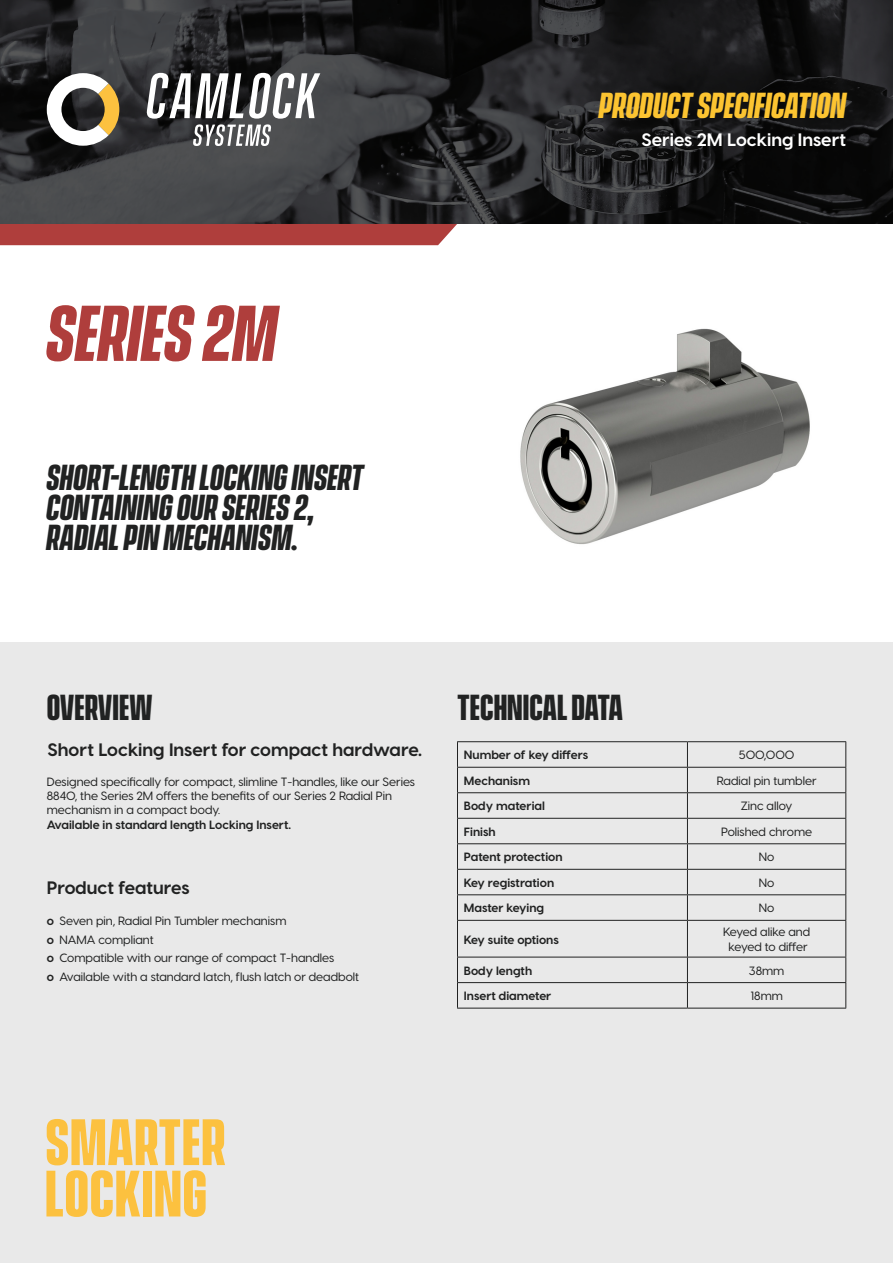
<style>
.page{position:relative;width:893px;height:1263px;background:#fff}
.page>*{position:absolute;margin:0;border:0;box-sizing:border-box;transform-origin:0 0}
.Product_name__large{font:italic 700 72px "Vanguard CF";color:#af3e3c}
.Product_specificatio{font:italic 700 33px/30px "Vanguard CF";color:#212222}
.Sub-heading{font:700 33px "Vanguard CF";color:#212222}
.Product_specificatio-2{font:italic 700 33px "Vanguard CF";color:#fcc431}
.Introduction{font:700 18px "Visby CF";color:#212222}
.Introduction-2{font:700 18px "Visby CF";color:#fff}
.Body_copy{font:500 12px/14.4px "Visby CF";color:#212222}
.Table_text_-_left_co{font:700 12px "Visby CF";color:#212222}
.Table_text_-_right_c{font:500 12px/14.4px "Visby CF";color:#212222;text-align:center}
.Body_copy-2{font:700 12px "Visby CF";color:#212222}
.s1{font-weight:700}
</style>
<div class="page">
<div style="left:0;top:642px;width:893px;height:621px;background:#e9e9e9"></div>
<img style="left:520px;top:328px;width:290px;height:216px">
<svg style="left:0;top:0;width:893px;height:224px;background:#252527"></svg>
<svg style="left:46px;top:1119px;width:179px;height:98px"></svg>
<svg style="left:47px;top:73px;width:72px;height:73px"></svg>
<svg style="left:146px;top:73px;width:174px;height:73px"></svg>
<div style="left:0;top:224px;width:457px;height:21px;background:#af3e3c"></div>
<hr style="left:457px;top:767px;width:230px;height:1px;background:#212222">
<hr style="left:687px;top:767px;width:159px;height:1px;background:#212222">
<hr style="left:457px;top:792px;width:230px;height:1px;background:#212222">
<hr style="left:687px;top:792px;width:159px;height:1px;background:#212222">
<hr style="left:457px;top:818px;width:230px;height:1px;background:#212222">
<hr style="left:687px;top:818px;width:159px;height:1px;background:#212222">
<hr style="left:457px;top:843px;width:230px;height:1px;background:#212222">
<hr style="left:687px;top:843px;width:159px;height:1px;background:#212222">
<hr style="left:457px;top:869px;width:230px;height:1px;background:#212222">
<hr style="left:687px;top:869px;width:159px;height:1px;background:#212222">
<hr style="left:457px;top:894px;width:230px;height:1px;background:#212222">
<hr style="left:687px;top:894px;width:159px;height:1px;background:#212222">
<svg style="left:687px;top:742px;width:1px;height:178px"></svg>
<hr style="left:457px;top:920px;width:230px;height:1px;background:#212222">
<hr style="left:687px;top:920px;width:159px;height:1px;background:#212222">
<hr style="left:687px;top:921px;width:1px;height:36px;background:#212222">
<hr style="left:457px;top:957px;width:230px;height:1px;background:#212222">
<hr style="left:687px;top:957px;width:159px;height:1px;background:#212222">
<hr style="left:457px;top:982px;width:230px;height:1px;background:#212222">
<hr style="left:687px;top:982px;width:159px;height:1px;background:#212222">
<svg style="left:687px;top:957px;width:1px;height:51px"></svg>
<hr style="left:457px;top:1008px;width:230px;height:1px;background:#212222">
<hr style="left:687px;top:1008px;width:159px;height:1px;background:#212222">
<hr style="left:457px;top:741px;width:230px;height:1px;background:#212222">
<hr style="left:687px;top:741px;width:159px;height:1px;background:#212222">
<svg style="left:457px;top:742px;width:1px;height:178px"></svg>
<svg style="left:845px;top:742px;width:1px;height:178px"></svg>
<hr style="left:457px;top:921px;width:1px;height:36px;background:#212222">
<hr style="left:845px;top:921px;width:1px;height:36px;background:#212222">
<svg style="left:457px;top:957px;width:1px;height:51px"></svg>
<svg style="left:845px;top:957px;width:1px;height:51px"></svg>
<p class="Product_specificatio-2" style="left:599px;top:86px;width:248px">PRODUCT SPECIFICATION</p>
<p class="Introduction-2" style="left:641px;top:128px;width:206px">Series 2M Locking Insert</p>
<p class="Product_name__large" style="left:47px;top:292px;width:233px">SERIES 2M</p>
<p class="Product_specificatio" style="left:47px;top:464px;width:319px">SHORT-LENGTH LOCKING INSERT</p>
<p class="Product_specificatio" style="left:47px;top:494px;width:270px">CONTAINING OUR SERIES 2,<br>RADIAL PIN MECHANISM.</p>
<p class="Sub-heading" style="left:47px;top:688px;width:107px">OVERVIEW</p>
<p class="Introduction" style="left:48px;top:738px;width:376px">Short Locking Insert for compact hardware.</p>
<p class="Body_copy" style="left:47px;top:774px;width:370px">Designed specifically for compact, slimline T-handles, like our Series<br>8840, the Series 2M offers the benefits of our Series 2 Radial Pin mechanism in a compact body.</p>
<p class="Body_copy-2" style="left:47px;top:817px;width:246px">Available in standard length Locking Insert.</p>
<p class="Introduction" style="left:47px;top:876px;width:144px">Product features</p>
<p class="Body_copy" style="left:47px;top:913px;width:241px"><span class="s1">о</span> Seven pin, Radial Pin Tumbler mechanism</p>
<p class="Body_copy" style="left:47px;top:932px;width:108px"><span class="s1">о</span> NAMA compliant</p>
<p class="Body_copy" style="left:47px;top:951px;width:289px"><span class="s1">о</span> Compatible with our range of compact T-handles</p>
<p class="Body_copy" style="left:47px;top:969px;width:314px"><span class="s1">о</span> Available with a standard latch, flush latch or deadbolt</p>
<p class="Sub-heading" style="left:457px;top:688px;width:168px">TECHNICAL DATA</p>
<p class="Table_text_-_left_co" style="left:464px;top:747px;width:126px">Number of key differs</p>
<p class="Table_text_-_right_c" style="left:739px;top:748px;width:57px">500,000</p>
<p class="Table_text_-_left_co" style="left:464px;top:773px;width:68px">Mechanism</p>
<p class="Table_text_-_right_c" style="left:717px;top:773px;width:101px">Radial pin tumbler</p>
<p class="Table_text_-_left_co" style="left:464px;top:798px;width:83px">Body material</p>
<p class="Table_text_-_right_c" style="left:741px;top:799px;width:53px">Zinc alloy</p>
<p class="Table_text_-_left_co" style="left:464px;top:824px;width:33px">Finish</p>
<p class="Table_text_-_right_c" style="left:721px;top:824px;width:93px">Polished chrome</p>
<p class="Table_text_-_left_co" style="left:464px;top:849px;width:100px">Patent protection</p>
<p class="Table_text_-_right_c" style="left:759px;top:850px;width:17px">No</p>
<p class="Table_text_-_left_co" style="left:464px;top:875px;width:92px">Key registration</p>
<p class="Table_text_-_right_c" style="left:759px;top:875px;width:17px">No</p>
<p class="Table_text_-_left_co" style="left:464px;top:900px;width:82px">Master keying</p>
<p class="Table_text_-_right_c" style="left:759px;top:901px;width:17px">No</p>
<p class="Table_text_-_left_co" style="left:464px;top:932px;width:97px">Key suite options</p>
<p class="Table_text_-_right_c" style="left:723px;top:925px;width:89px">Keyed alike and keyed to differ</p>
<p class="Table_text_-_left_co" style="left:464px;top:963px;width:70px">Body length</p>
<p class="Table_text_-_right_c" style="left:749px;top:963px;width:37px">38mm</p>
<p class="Table_text_-_left_co" style="left:464px;top:988px;width:89px">Insert diameter</p>
<p class="Table_text_-_right_c" style="left:750px;top:988px;width:34px">18mm</p>
</div>
